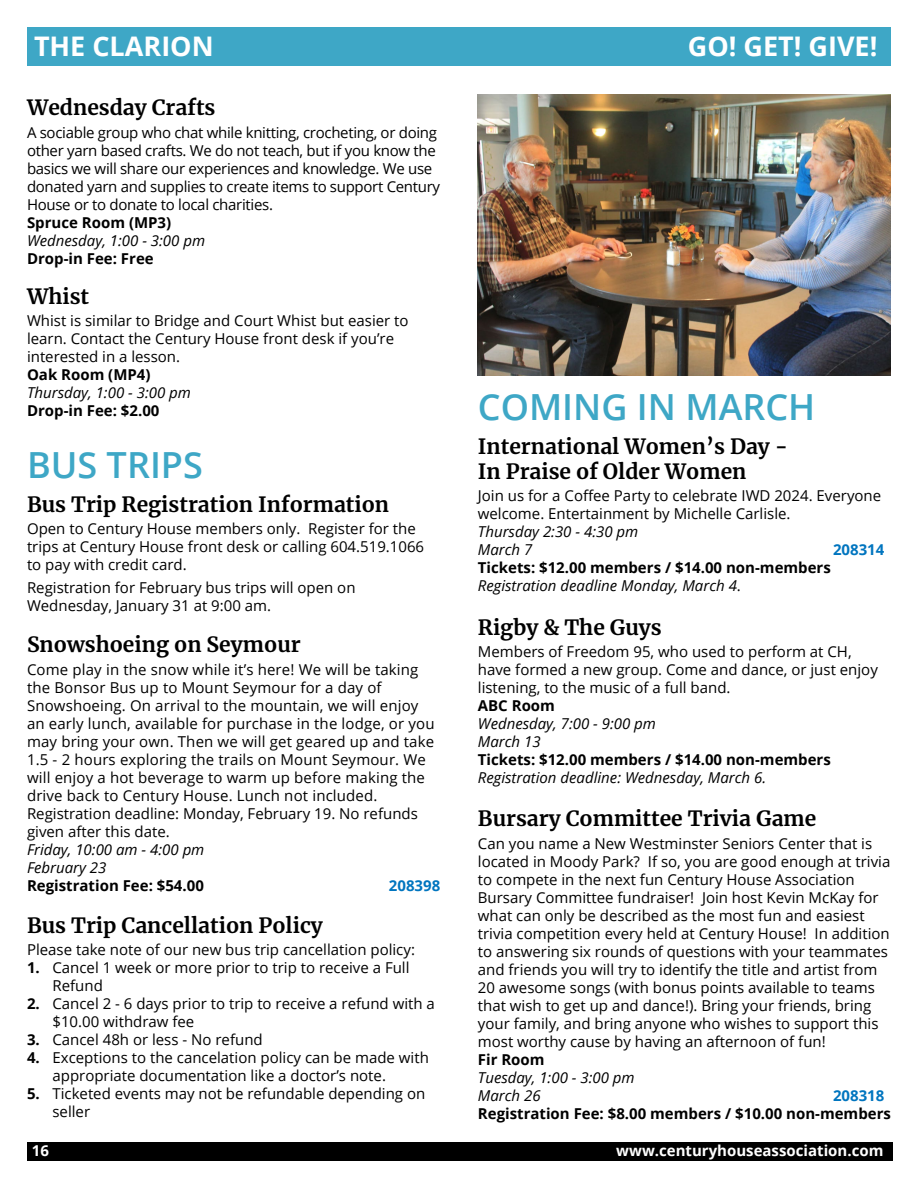
<style>
.page{position:relative;width:918px;height:1188px;background:#fff}
.page>*{position:absolute;margin:0;border:0;box-sizing:border-box;transform-origin:0 0}
.t1{font:600 36px "Open Sans";color:#3ea7c6}
.t2{font:700 27px "Open Sans";color:#fff}
.t3{font:700 21px/25.2px "Merriweather";color:#000}
.t4{font:15px/18px "Open Sans";color:#000}
.t5{font:700 15px/18px "Open Sans";color:#000}
.t6{font:15px/18px "Open Sans";letter-spacing:-.02em;color:#000}
.t7{font:italic 15px/18px "Open Sans";color:#000}
.t8{font:700 15px "Open Sans";color:#fff}
.t9{font:700 15px "Open Sans";color:#0075bf}
.s1{font-weight:700}
.s2{font-weight:400;font-style:italic}
.s3{font-weight:400}
</style>
<div class="page">
<div style="left:27px;top:1143px;width:865px;height:18px;background:#000"></div>
<div style="left:27px;top:27px;width:864px;height:39px;background:#3ea7c6"></div>
<img style="left:478px;top:94px;width:413px;height:282px">
<h2 class="t2" style="left:34px;top:27px;width:181px">THE CLARION</h2>
<h2 class="t2" style="left:688px;top:27px;width:191px">GO! GET! GIVE!</h2>
<h3 class="t3" style="left:27px;top:94px;width:190px">Wednesday Crafts</h3>
<p class="t6" style="left:27px;top:123px;width:415px">A sociable group who chat while knitting, crocheting, or doing other yarn based crafts. We do not teach, but if you know the basics we will share our experiences and knowledge. We use donated yarn and supplies to create items to support Century House or to donate to local charities.</p>
<p class="t5" style="left:27px;top:213px;width:146px">Spruce Room (MP3)</p>
<p class="t7" style="left:27px;top:231px;width:180px">Wednesday, 1:00 - 3:00 pm</p>
<p class="t5" style="left:27px;top:249px;width:128px">Drop-in Fee: Free</p>
<h3 class="t3" style="left:27px;top:283px;width:64px">Whist</h3>
<p class="t4" style="left:27px;top:312px;width:383px">Whist is similar to Bridge and Court Whist but easier to learn. Contact the Century House front desk if you’re interested in a lesson.</p>
<p class="t5" style="left:27px;top:366px;width:125px">Oak Room (MP4)</p>
<p class="t7" style="left:27px;top:384px;width:165px">Thursday, 1:00 - 3:00 pm</p>
<p class="t5" style="left:27px;top:402px;width:134px">Drop-in Fee: $2.00</p>
<h1 class="t1" style="left:27px;top:440px;width:177px">BUS TRIPS</h1>
<h3 class="t3" style="left:27px;top:491px;width:364px">Bus Trip Registration Information</h3>
<p class="t4" style="left:27px;top:519px;width:399px">Open to Century House members only. Register for the trips at Century House front desk or calling 604.519.1066 to pay with credit card.</p>
<p class="t4" style="left:27px;top:578px;width:330px">Registration for February bus trips will open on<br>Wednesday, January 31 at 9:00 am.</p>
<h3 class="t3" style="left:27px;top:632px;width:275px">Snowshoeing on Seymour</h3>
<p class="t4" style="left:27px;top:660px;width:409px">Come play in the snow while it’s here! We will be taking the Bonsor Bus up to Mount Seymour for a day of Snowshoeing. On arrival to the mountain, we will enjoy an early lunch, available for purchase in the lodge, or you may bring your own. Then we will get geared up and take 1.5 - 2 hours exploring the trails on Mount Seymour. We will enjoy a hot beverage to warm up before making the drive back to Century House. Lunch not included.<br>Registration deadline: Monday, February 19. No refunds given after this date.</p>
<p class="t7" style="left:27px;top:840px;width:179px">Friday, 10:00 am - 4:00 pm<br>February 23</p>
<p class="t5" style="left:27px;top:876px;width:178px">Registration Fee: $54.00</p>
<p class="t9" style="left:389px;top:875px;width:53px">208398</p>
<h3 class="t3" style="left:27px;top:912px;width:297px">Bus Trip Cancellation Policy</h3>
<p class="t4" style="left:27px;top:940px;width:390px">Please take note of our new bus trip cancellation policy:</p>
<p class="t4" style="left:52px;top:958px;width:359px;text-indent:-26px"><span class="s1">1.</span> Cancel 1 week or more prior to trip to receive a Full<br>Refund</p>
<p class="t4" style="left:52px;top:994px;width:384px;text-indent:-26px"><span class="s1">2.</span> Cancel 2 - 6 days prior to trip to receive a refund with a $10.00 withdraw fee</p>
<p class="t4" style="left:27px;top:1030px;width:237px"><span class="s1">3.</span> Cancel 48h or less - No refund</p>
<p class="t4" style="left:52px;top:1048px;width:378px;text-indent:-26px"><span class="s1">4.</span> Exceptions to the cancelation policy can be made with appropriate documentation like a doctor’s note.</p>
<p class="t4" style="left:52px;top:1084px;width:374px;text-indent:-26px"><span class="s1">5.</span> Ticketed events may not be refundable depending on seller</p>
<h1 class="t1" style="left:478px;top:382px;width:339px">COMING IN MARCH</h1>
<h3 class="t3" style="left:478px;top:433px;width:312px">International Women’s Day -<br>In Praise of Older Women</h3>
<p class="t4" style="left:478px;top:487px;width:405px">Join us for a Coffee Party to celebrate IWD 2024. Everyone welcome. Entertainment by Michelle Carlisle.</p>
<p class="t7" style="left:478px;top:523px;width:162px">Thursday 2:30 - 4:30 pm<br>March 7</p>
<p class="t9" style="left:833px;top:539px;width:53px">208314</p>
<p class="t5" style="left:478px;top:559px;width:354px">Tickets: $12.00 members / $14.00 non-members<br><span class="s2">Registration deadline Monday, March 4</span><span class="s3">.</span></p>
<h3 class="t3" style="left:478px;top:614px;width:185px">Rigby &amp; The Guys</h3>
<p class="t4" style="left:478px;top:642px;width:402px">Members of Freedom 95, who used to perform at CH, have formed a new group. Come and dance, or just enjoy listening, to the music of a full band.</p>
<p class="t5" style="left:478px;top:696px;width:79px">ABC Room</p>
<p class="t7" style="left:478px;top:714px;width:180px">Wednesday, 7:00 - 9:00 pm<br>March 13</p>
<p class="t5" style="left:478px;top:750px;width:354px">Tickets: $12.00 members / $14.00 non-members</p>
<p class="t7" style="left:478px;top:768px;width:290px">Registration deadline: Wednesday, March 6.</p>
<h3 class="t3" style="left:478px;top:806px;width:340px">Bursary Committee Trivia Game</h3>
<p class="t4" style="left:478px;top:834px;width:414px">Can you name a New Westminster Seniors Center that is located in Moody Park? If so, you are good enough at trivia to compete in the next fun Century House Association Bursary Committee fundraiser! Join host Kevin McKay for what can only be described as the most fun and easiest trivia competition every held at Century House! In addition to answering six rounds of questions with your teammates and friends you will try to identify the title and artist from 20 awesome songs (with bonus points available to teams that wish to get up and dance!). Bring your friends, bring your family, and bring anyone who wishes to support this most worthy cause by having an afternoon of fun!</p>
<p class="t5" style="left:478px;top:1050px;width:68px">Fir Room</p>
<p class="t7" style="left:478px;top:1068px;width:158px">Tuesday, 1:00 - 3:00 pm<br>March 26</p>
<p class="t9" style="left:833px;top:1085px;width:53px">208318</p>
<p class="t5" style="left:478px;top:1104px;width:415px">Registration Fee: $8.00 members / $10.00 non-members</p>
<p class="t8" style="left:32px;top:1140px;width:19px">16</p>
<p class="t8" style="left:616px;top:1140px;width:269px">www.centuryhouseassociation.com</p>
</div>
